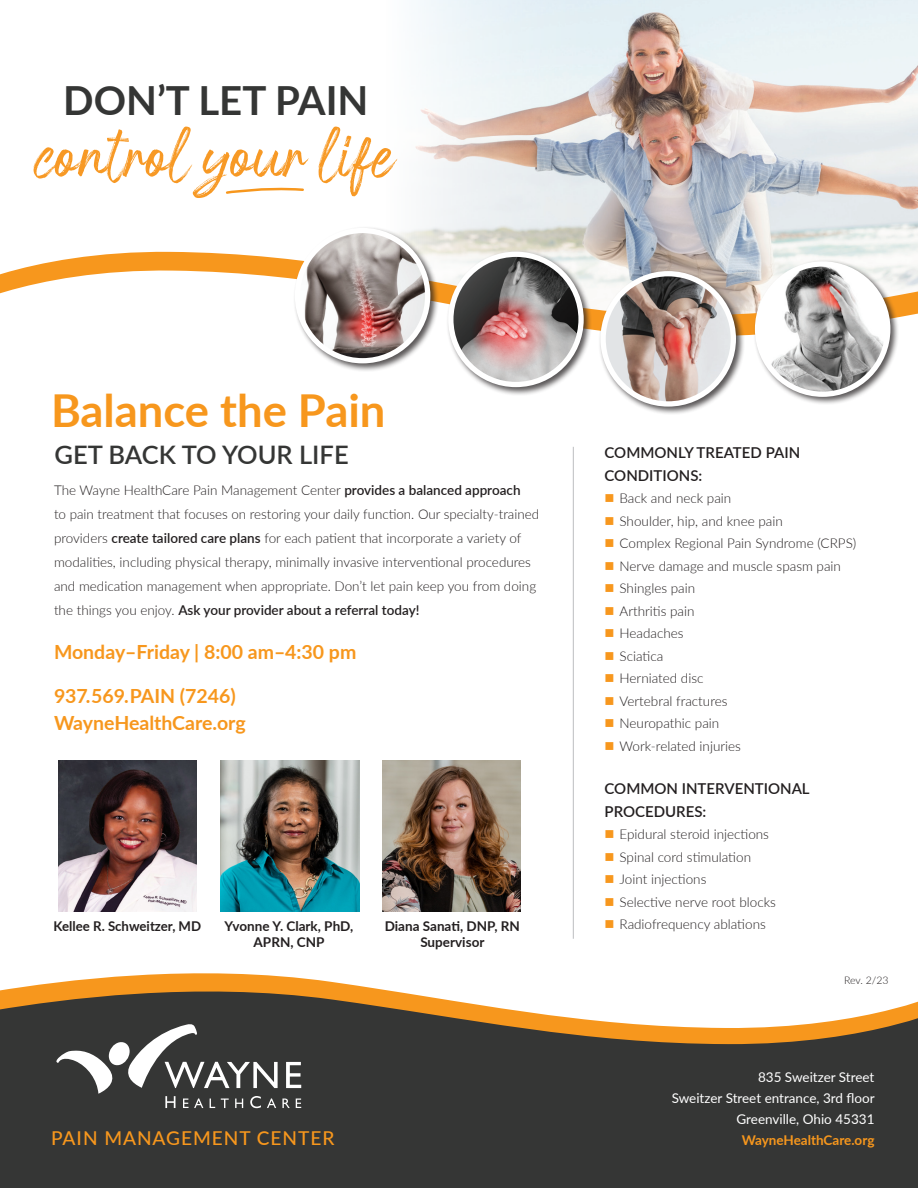
<style>
.page{position:relative;width:918px;height:1188px;background:#fff}
.page>*{position:absolute;margin:0;border:0;box-sizing:border-box;transform-origin:0 0}
.t1{font:89.4px "Nervous";color:#f79925}
.t2{font:700 45.45px "Lato";color:#f7971d}
.t3{font:700 40.2px "Lato";color:#353635}
.t4{font:600 25.5px "Lato";color:#353635}
.t5{font:700 19.5px "Lato";color:#f7971d}
.t6{font:500 19.05px "Lato";letter-spacing:.05em;color:#f7971d}
.t7{font:600 15px "Lato";color:#231f20}
.t8{font:300 13.5px/24px "Lato";color:#231f20}
.t9{font:700 13.5px/16.2px "Lato";color:#231f20;text-align:center}
.t10{font:13.5px "Lato";color:#fff}
.t11{font:700 13.5px "Lato";color:#f7971d}
.t12{font:300 10.5px "Lato";color:#231f20}
.s1{font-weight:600}
.s2{color:#f7971d}
</style>
<div class="page">
<img style="left:382px;top:760px;width:139px;height:151px">
<img style="left:221px;top:760px;width:138px;height:151px">
<img style="left:415px;top:0;width:503px;height:251px">
<svg style="left:41px;top:251px;width:877px;height:13px"></svg>
<svg style="left:0;top:264px;width:918px;height:277px"></svg>
<svg style="left:226px;top:187px;width:78px;height:7px"></svg>
<img style="left:58px;top:760px;width:139px;height:151px">
<hr style="left:573px;top:447px;width:1px;height:492px;background:#bcbdc0">
<svg style="left:70px;top:973px;width:255px;height:8px;fill:#f7971d"></svg>
<svg style="left:0;top:981px;width:918px;height:207px;background:#5c5549"></svg>
<svg style="left:52px;top:1023px;width:249px;height:85px"></svg>
<div style="left:598px;top:269px;width:147px;height:146px;background:#231f20;opacity:.75"></div>
<img style="left:603px;top:274px;width:130px;height:130px">
<div style="left:600px;top:271px;width:136px;height:136px;border:5px solid #fff;border-radius:50%"></div>
<div style="left:293px;top:226px;width:146px;height:146px;background:#231f20;opacity:.75"></div>
<img style="left:297px;top:231px;width:131px;height:122px">
<div style="left:295px;top:228px;width:135px;height:135px;border:5px solid #fff;border-radius:50%"></div>
<div style="left:446px;top:250px;width:146px;height:146px;background:#231f20;opacity:.75"></div>
<img style="left:451px;top:257px;width:130px;height:127px">
<div style="left:448px;top:252px;width:136px;height:135px;border:5px solid #fff;border-radius:50%"></div>
<div style="left:753px;top:259px;width:146px;height:147px;background:#231f20;opacity:.75"></div>
<img style="left:758px;top:264px;width:130px;height:130px;border-radius:65px">
<div style="left:755px;top:261px;width:135px;height:136px;border:5px solid #fff;border-radius:50%"></div>
<p class="t3" style="left:63px;top:71px;width:307px">DON’T LET PAIN</p>
<p class="t1" style="left:34px;top:122px;width:361px">control your life</p>
<p class="t2" style="left:51px;top:377px;width:336px">Balance the Pain</p>
<p class="t4" style="left:55px;top:437px;width:296px">GET BACK TO YOUR LIFE</p>
<p class="t8" style="left:54px;top:477px;width:468px">The Wayne HealthCare Pain Management Center <span class="s1">provides a balanced approach</span></p>
<p class="t8" style="left:54px;top:501px;width:487px">to pain treatment that focuses on restoring your daily function. Our specialty-trained providers <span class="s1">create tailored care plans</span> for each patient that incorporate a variety of modalities, including physical therapy, minimally invasive interventional procedures and medication management when appropriate. Don’t let pain keep you from doing the things you enjoy. <span class="s1">Ask your provider about a referral today!</span></p>
<p class="t5" style="left:54px;top:638px;width:304px">Monday–Friday | 8:00 am–4:30 pm</p>
<p class="t5" style="left:54px;top:681px;width:183px">937.569.PAIN (7246)</p>
<p class="t5" style="left:54px;top:708px;width:193px">WayneHealthCare.org</p>
<p class="t9" style="left:54px;top:917px;width:149px">Kellee R. Schweitzer, MD</p>
<p class="t9" style="left:225px;top:917px;width:130px">Yvonne Y. Clark, PhD,<br>APRN, CNP</p>
<p class="t9" style="left:385px;top:917px;width:137px">Diana Sanati, DNP, RN</p>
<p class="t9" style="left:420px;top:933px;width:66px">Supervisor</p>
<p class="t6" style="left:51px;top:1124px;width:285px">PAIN MANAGEMENT CENTER</p>
<p class="t7" style="left:605px;top:442px;width:197px">COMMONLY TREATED PAIN</p>
<p class="t7" style="left:605px;top:464px;width:99px">CONDITIONS:</p>
<p class="t8" style="left:605px;top:486px;width:128px"><span class="s2">■</span> Back and neck pain</p>
<p class="t8" style="left:605px;top:508px;width:180px"><span class="s2">■</span> Shoulder, hip, and knee pain</p>
<p class="t8" style="left:605px;top:531px;width:253px"><span class="s2">■</span> Complex Regional Pain Syndrome (CRPS)</p>
<p class="t8" style="left:605px;top:553px;width:238px"><span class="s2">■</span> Nerve damage and muscle spasm pain</p>
<p class="t8" style="left:605px;top:576px;width:92px"><span class="s2">■</span> Shingles pain</p>
<p class="t8" style="left:605px;top:598px;width:92px"><span class="s2">■</span> Arthritis pain</p>
<p class="t8" style="left:605px;top:621px;width:81px"><span class="s2">■</span> Headaches</p>
<p class="t8" style="left:605px;top:643px;width:60px"><span class="s2">■</span> Sciatica</p>
<p class="t8" style="left:605px;top:666px;width:100px"><span class="s2">■</span> Herniated disc</p>
<p class="t8" style="left:605px;top:688px;width:124px"><span class="s2">■</span> Vertebral fractures</p>
<p class="t8" style="left:605px;top:711px;width:116px"><span class="s2">■</span> Neuropathic pain</p>
<p class="t8" style="left:605px;top:733px;width:138px"><span class="s2">■</span> Work-related injuries</p>
<p class="t7" style="left:605px;top:778px;width:207px">COMMON INTERVENTIONAL</p>
<p class="t7" style="left:605px;top:800px;width:103px">PROCEDURES:</p>
<p class="t8" style="left:605px;top:822px;width:166px"><span class="s2">■</span> Epidural steroid injections</p>
<p class="t8" style="left:605px;top:844px;width:148px"><span class="s2">■</span> Spinal cord stimulation</p>
<p class="t8" style="left:605px;top:867px;width:103px"><span class="s2">■</span> Joint injections</p>
<p class="t8" style="left:605px;top:889px;width:173px"><span class="s2">■</span> Selective nerve root blocks</p>
<p class="t8" style="left:605px;top:912px;width:163px"><span class="s2">■</span> Radiofrequency ablations</p>
<p class="t12" style="left:844px;top:973px;width:46px">Rev. 2/23</p>
<p class="t10" style="left:758px;top:1067px;width:118px">835 Sweitzer Street</p>
<p class="t10" style="left:672px;top:1088px;width:205px">Sweitzer Street entrance, 3rd floor</p>
<p class="t10" style="left:737px;top:1109px;width:139px">Greenville, Ohio 45331</p>
<p class="t11" style="left:742px;top:1130px;width:134px">WayneHealthCare.org</p>
</div>
